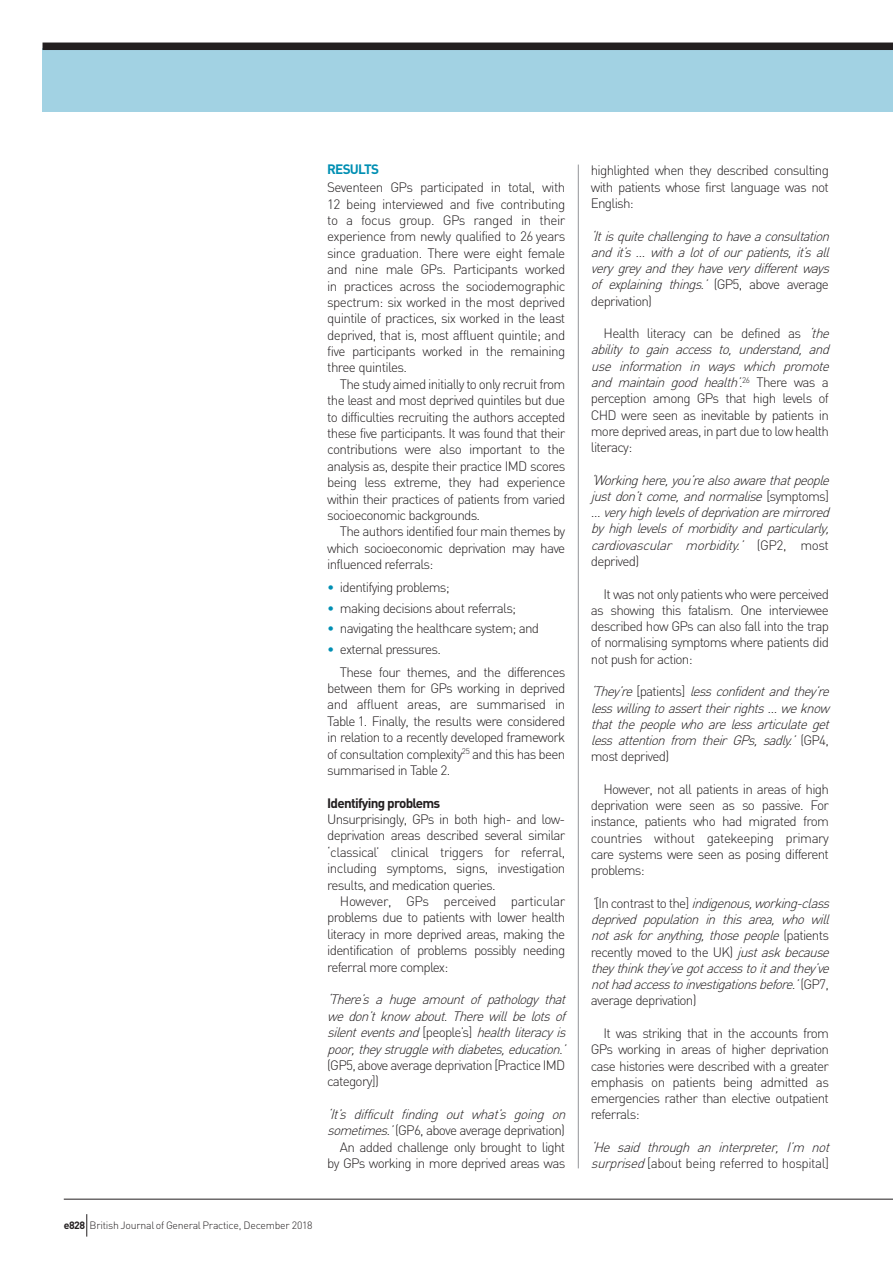
<style>
.page{position:relative;width:893px;height:1263px;background:#fff}
.page>*{position:absolute;margin:0;border:0;box-sizing:border-box;transform-origin:0 0}
.t1{font:300 13.5px/16.4px "DIN";letter-spacing:-.055em;color:#231f20;text-align:justify}
.t2{font:italic 300 13.5px/16.2px "DIN";color:#231f20}
.t3{font:700 13.5px "DIN";letter-spacing:-.055em;color:#231f20}
.t4{font:700 13.5px "DIN";letter-spacing:-.055em;color:#008fb3}
.t5{font:300 10.5px "DIN";letter-spacing:-.025em;color:#231f20}
.s1{color:#008fb3}
.s2{font-style:normal}
.s3{font-style:italic}
.s4{font-weight:700}
</style>
<div class="page">
<div style="left:43px;top:48px;width:850px;height:64px;background:#a2d2e3"></div>
<div style="left:43px;top:43px;width:850px;height:7px;background:#231f20"></div>
<hr style="left:578px;top:165px;width:1px;height:1003px;background:#939598">
<hr style="left:64px;top:1199px;width:829px;height:1px;background:#231f20">
<svg style="left:86px;top:1214px;width:1px;height:22px"></svg>
<p class="t4" style="left:327px;top:161px;width:53px">RESULTS</p>
<p class="t1" style="left:327px;top:179px;width:240px">Seventeen GPs participated in total, with 12 being interviewed and five contributing to a focus group. GPs ranged in their experience from newly qualified to 26 years since graduation. There were eight female and nine male GPs. Participants worked in practices across the sociodemographic spectrum: six worked in the most deprived quintile of practices, six worked in the least deprived, that is, most affluent quintile; and five participants worked in the remaining three quintiles.</p>
<p class="t1" style="left:327px;top:376px;width:240px;text-indent:13px">The study aimed initially to only recruit from the least and most deprived quintiles but due to difficulties recruiting the authors accepted these five participants. It was found that their contributions were also important to the analysis as, despite their practice IMD scores being less extreme, they had experience within their practices of patients from varied socioeconomic backgrounds.</p>
<p class="t1" style="left:327px;top:523px;width:240px;text-indent:13px">The authors identified four main themes by which socioeconomic deprivation may have influenced referrals:</p>
<p class="t1" style="left:327px;top:579px;width:124px"><span class="s1">•</span> identifying problems;</p>
<p class="t1" style="left:327px;top:599px;width:191px"><span class="s1">•</span> making decisions about referrals;</p>
<p class="t1" style="left:327px;top:620px;width:213px"><span class="s1">•</span> navigating the healthcare system; and</p>
<p class="t1" style="left:340px;top:637px;width:227px;line-height:22.8px;text-indent:-13px"><span class="s1">•</span> external pressures.<br>These four themes, and the differences</p>
<p class="t1" style="left:327px;top:680px;width:240px">between them for GPs working in deprived and affluent areas, are summarised in Table 1. Finally, the results were considered in relation to a recently developed framework of consultation complexity<sup>25</sup> and this has been summarised in Table 2.</p>
<p class="t3" style="left:327px;top:794px;width:115px">Identifying problems</p>
<p class="t1" style="left:327px;top:811px;width:240px">Unsurprisingly, GPs in both high- and low&shy;deprivation areas described several similar ‘classical’ clinical triggers for referral, including symptoms, signs, investigation results, and medication queries.</p>
<p class="t1" style="left:327px;top:893px;width:240px;text-indent:13px">However, GPs perceived particular problems due to patients with lower health literacy in more deprived areas, making the identification of problems possibly needing referral more complex:</p>
<p class="t2" style="left:327px;top:991px;width:244px;text-align:justify">‘There’s a huge amount of pathology that wedon’tknowabout.Therewillbelotsof silenteventsand<span class="s2">[ p e o p l e ’ s ]</span> healthliteracyis poor,theystrugglewithdiabetes,education.’</p>
<p class="t1" style="left:327px;top:1057px;width:240px">(GP5, above average deprivation [Practice IMD category])</p>
<p class="t2" style="left:327px;top:1106px;width:244px">‘It’s difficult finding out what’s going on</p>
<p class="t1" style="left:327px;top:1122px;width:239px"><span class="s3">sometimes.’</span>(GP6, above average deprivation)</p>
<p class="t1" style="left:340px;top:1139px;width:227px">An added challenge only brought to light</p>
<p class="t1" style="left:327px;top:1155px;width:240px">by GPs working in more deprived areas was</p>
<p class="t5" style="left:64px;top:1218px;width:250px"><span class="s4">e828</span> British Journal of General Practice, December 2018</p>
<p class="t1" style="left:591px;top:162px;width:240px">highlighted when they described consulting with patients whose first language was not English:</p>
<p class="t2" style="left:591px;top:227px;width:244px">‘Itisquitechallengingtohaveaconsultation andit’s…withalotofourpatients,it’sall verygreyandtheyhaveverydifferentways of explaining things.’ <span class="s2">( G P 5 , a b ove a ve ra g e deprivation)</span></p>
<p class="t1" style="left:591px;top:325px;width:244px;text-align:left;text-indent:13px">Health literacy can be defined as <span class="s3">‘the ability to gain access to, understand, and use information in ways which promote and maintain good health’</span>. <sup>2</sup> <sup>6</sup> T h e re w a s a perception among GPs that high levels of CHD were seen as inevitable by patients in more deprived areas, in part due to low health literacy:</p>
<p class="t2" style="left:591px;top:472px;width:244px">‘Workinghere,you’realsoawarethatpeople justdon’tcome,andnormalise<span class="s2">[ s y m p t o m s ] </span>…veryhighlevelsofdeprivationaremirrored byhighlevelsofmorbidityandparticularly, cardiovascular morbidity.’ <span class="s2">( G P 2 , m o s t deprived)</span></p>
<p class="t1" style="left:591px;top:585px;width:240px;text-indent:13px">It was not only patients who were perceived as showing this fatalism. One interviewee described how GPs can also fall into the trap of normalising symptoms where patients did not push for action:</p>
<p class="t2" style="left:591px;top:683px;width:244px">‘They’re<span class="s2">[ p a t i e n t s ]</span> lessconfidentandthey’re lesswillingtoasserttheirrights…weknow thatthepeoplewhoarelessarticulateget less attention from their GPs, sadly.’ <span class="s2">( G P 4 , most deprived)</span></p>
<p class="t1" style="left:591px;top:781px;width:240px;text-indent:13px">However, not all patients in areas of high deprivation were seen as so passive. For instance, patients who had migrated from countries without gatekeeping primary care systems were seen as posing different problems:</p>
<p class="t2" style="left:591px;top:895px;width:244px">‘<span class="s2">[ I n c o n t ra s t t o t h e ]</span> indigenous,working-class deprived population in this area, who will notaskforanything,thosepeople<span class="s2">( p a t i e n t s recently moved to the UK)</span> justaskbecause theythinkthey’vegotaccesstoitandthey’ve nothadaccesstoinvestigationsbefore.’<span class="s2">( G P 7 , average deprivation)</span></p>
<p class="t1" style="left:591px;top:1025px;width:240px;text-indent:13px">It was striking that in the accounts from GPs working in areas of higher deprivation case histories were described with a greater emphasis on patients being admitted as emergencies rather than elective outpatient referrals:</p>
<p class="t2" style="left:591px;top:1139px;width:244px">‘He said through an interpreter, I’m not surprised<span class="s2">[about being referred to hospital]</span></p>
</div>
